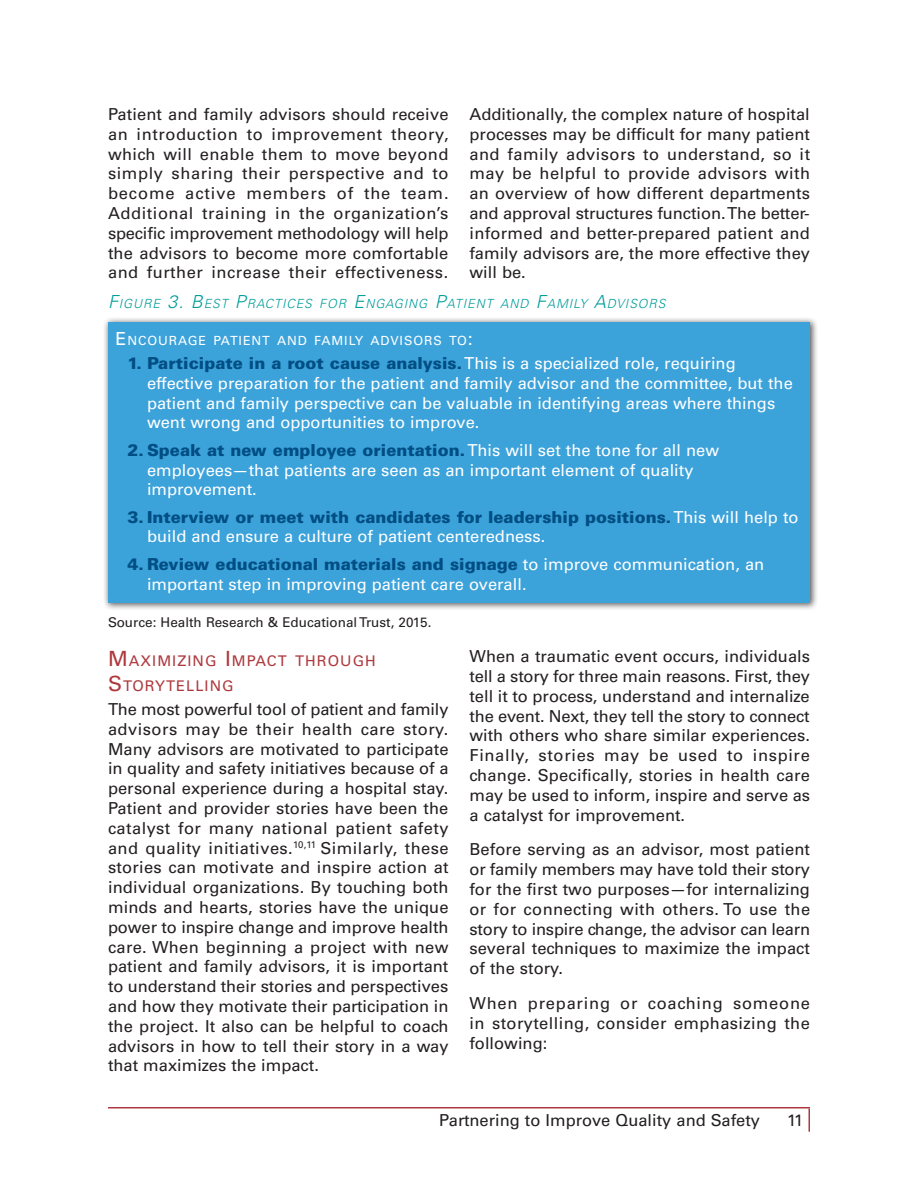
<style>
.page{position:relative;width:918px;height:1188px;background:#fff}
.page>*{position:absolute;margin:0;border:0;box-sizing:border-box;transform-origin:0 0}
.t1{font:16.5px/19.8px "Univers LT Std";color:#231f20;text-align:justify}
.t2{font:16.5px/19.8px "Univers LT Std";color:#fff}
.Sub_Head{font:14.7px/25.2px "Univers LT Std";letter-spacing:.07em;color:#ae383d}
.Captions{font:13.5px "Univers LT Std";color:#231f20}
.Image_Figure{font:italic 300 12.6px "Univers LT Std";letter-spacing:.07em;color:#009d9b}
.Sub_Head-2{font:12.6px "Univers LT Std";letter-spacing:.07em;color:#fff}
.s1{font-size:18px}
.s2{font-weight:900;color:#004e83}
.s3{font-size:21px}
</style>
<div class="page">
<hr style="left:108px;top:1107px;width:658px;height:1px;background:#ae383d">
<hr style="left:766px;top:1107px;width:44px;height:1px;background:#ae383d">
<hr style="left:808px;top:1109px;width:2px;height:23px;background:#ae383d">
<div style="left:103px;top:317px;width:715px;height:294px;background:#231f20;opacity:.75"></div>
<div style="left:108px;top:322px;width:702px;height:281px;background:#3ca2da"></div>
<p class="t1" style="left:108px;top:104px;width:342px">Patient and family advisors should receive an introduction to improvement theory, which will enable them to move beyond simply sharing their perspective and to become active members of the team.<br>Additional training in the organization’s specific improvement methodology will help the advisors to become more comfortable and further increase their effectiveness.</p>
<p class="t1" style="left:470px;top:104px;width:342px">Additionally, the complex nature of hospital processes may be difficult for many patient and family advisors to understand, so it may be helpful to provide advisors with an overview of how different departments and approval structures function. The better&shy;informed and better-prepared patient and family advisors are, the more effective they will be.</p>
<p class="Image_Figure" style="left:108px;top:296px;width:559px"><span class="s1">F</span>IGURE <span class="s1">3. B</span>EST <span class="s1">P</span>RACTICES FOR <span class="s1">E</span>NGAGING <span class="s1">P</span>ATIENT AND <span class="s1">F</span>AMILY <span class="s1">A</span>DVISORS</p>
<p class="Sub_Head-2" style="left:116px;top:333px;width:359px"><span class="s1">E</span> NCOURAGE PATIENT AND FAMILY ADVISORS TO<span class="s1">:</span></p>
<p class="t2" style="left:147px;top:353px;width:647px;text-indent:-20px"><span class="s2">1. Participate in a root cause analysis.</span> This is a specialized role, requiring effective preparation for the patient and family advisor and the committee, but the patient and family perspective can be valuable in identifying areas where things went wrong and opportunities to improve.</p>
<p class="t2" style="left:147px;top:440px;width:574px;text-indent:-20px"><span class="s2">2. Speak at new employee orientation.</span> This will set the tone for all new employees—that patients are seen as an important element of quality improvement.</p>
<p class="t2" style="left:147px;top:507px;width:653px;text-indent:-20px"><span class="s2">3. Interview or meet with candidates for leadership positions.</span> This will help to build and ensure a culture of patient centeredness.</p>
<p class="t2" style="left:147px;top:554px;width:619px;text-indent:-20px"><span class="s2">4. Review educational materials and signage</span> to improve communication, an important step in improving patient care overall.</p>
<p class="Captions" style="left:108px;top:615px;width:325px">Source: Health Research &amp; Educational Trust, 2015.</p>
<p class="Sub_Head" style="left:108px;top:648px;width:269px"><span class="s3">M</span>AXIMIZING <span class="s3">I</span> MPACT THROUGH<br><span class="s3">S</span>TORYTELLING</p>
<p class="t1" style="left:108px;top:699px;width:342px">The most powerful tool of patient and family advisors may be their health care story.<br>Many advisors are motivated to participate in quality and safety initiatives because of a personal experience during a hospital stay.<br>Patient and provider stories have been the catalyst for many national patient safety and quality initiatives.<sup>10,11</sup> Similarly, these stories can motivate and inspire action at individual organizations. By touching both minds and hearts, stories have the unique power to inspire change and improve health care. When beginning a project with new patient and family advisors, it is important to understand their stories and perspectives and how they motivate their participation in the project. It also can be helpful to coach advisors in how to tell their story in a way that maximizes the impact.</p>
<p class="t1" style="left:470px;top:647px;width:342px">When a traumatic event occurs, individuals tell a story for three main reasons. First, they tell it to process, understand and internalize the event. Next, they tell the story to connect with others who share similar experiences.<br>Finally, stories may be used to inspire change. Specifically, stories in health care may be used to inform, inspire and serve as a catalyst for improvement.</p>
<p class="t1" style="left:470px;top:840px;width:342px">Before serving as an advisor, most patient or family members may have told their story for the first two purposes—for internalizing or for connecting with others. To use the story to inspire change, the advisor can learn several techniques to maximize the impact of the story.</p>
<p class="t1" style="left:470px;top:993px;width:342px">When preparing or coaching someone in storytelling, consider emphasizing the following:</p>
<p class="t1" style="left:439px;top:1110px;width:322px">Partnering to Improve Quality and Safety</p>
<p class="t1" style="left:787px;top:1110px;width:18px">11</p>
</div>
